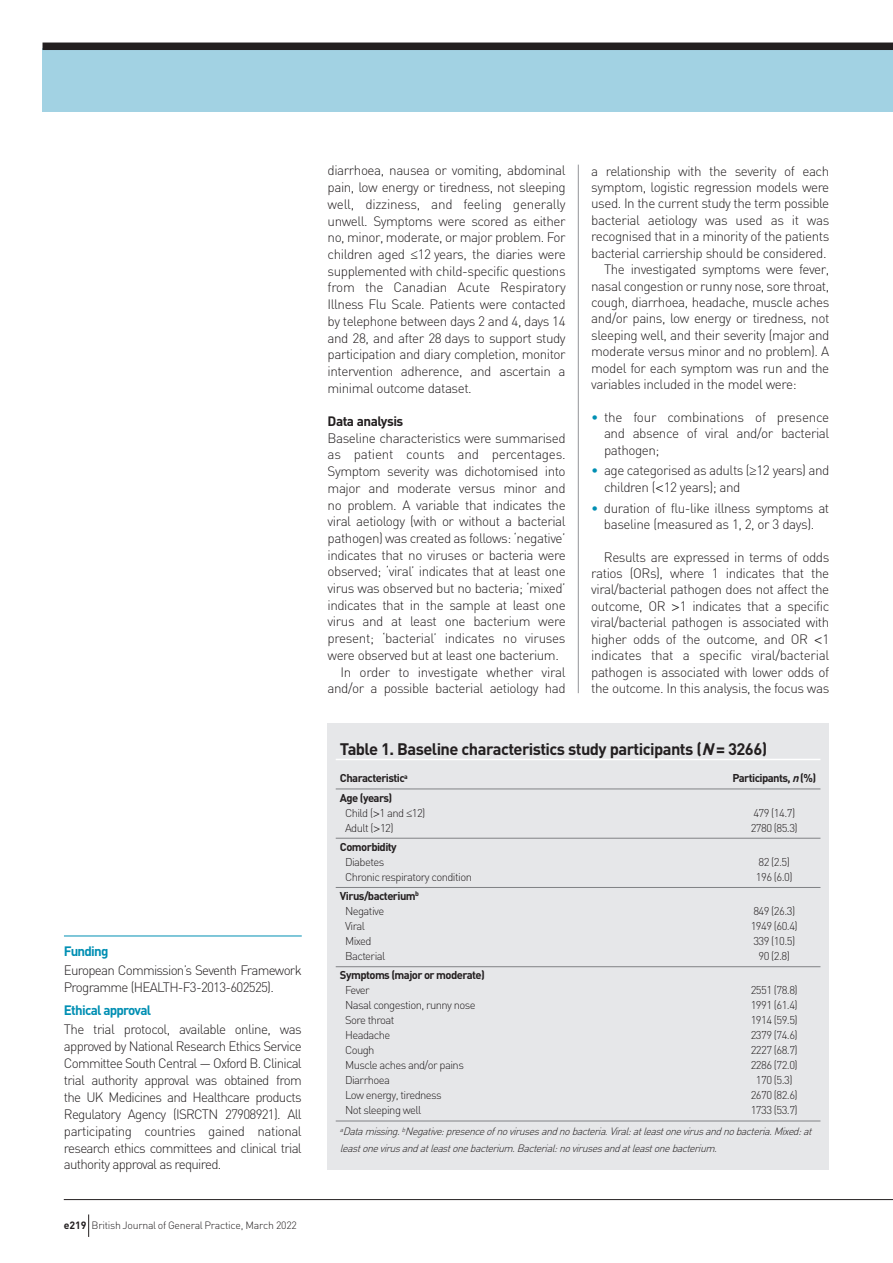
<style>
.page{position:relative;width:893px;height:1263px;background:#fff}
.page>*{position:absolute;margin:0;border:0;box-sizing:border-box;transform-origin:0 0}
.t1{font:700 16.5px "DIN";letter-spacing:-.035em;color:#231f20}
.t2{font:300 13.5px/16.6px "DIN";letter-spacing:-.035em;color:#231f20;text-align:justify}
.t3{font:300 13.5px/17px "DIN";letter-spacing:-.055em;color:#231f20}
.t4{font:300 13.5px "DIN";letter-spacing:-.015em;color:#231f20}
.t5{font:700 13.5px "DIN";letter-spacing:-.055em;color:#008fb3}
.t6{font:700 13.5px "DIN";letter-spacing:-.035em;color:#231f20}
.t7{font:300 11.25px/15px "DIN";letter-spacing:-.05em;color:#231f20}
.t8{font:700 11.25px/15px "DIN";letter-spacing:-.05em;color:#231f20}
.t9{font:italic 300 10.5px/16.5px "DIN";color:#231f20}
.t10{font:300 10.5px "DIN";letter-spacing:-.025em;color:#231f20}
.s1{font-weight:700}
.s2{font-family:"Helvetica"}
.s3{color:#008fb3}
.s4{font-style:italic}
.s5{font-weight:300}
</style>
<div class="page">
<div style="left:43px;top:48px;width:850px;height:64px;background:#a2d2e3"></div>
<div style="left:43px;top:43px;width:850px;height:7px;background:#231f20"></div>
<hr style="left:578px;top:165px;width:1px;height:528px;background:#939598">
<div style="left:327px;top:723px;width:502px;height:446px;background:#e6e7e9"></div>
<hr style="left:336px;top:759px;width:484px;height:1px;background:#fff">
<hr style="left:336px;top:788px;width:484px;height:1px;background:#808285">
<hr style="left:336px;top:838px;width:484px;height:1px;background:#808285">
<hr style="left:336px;top:887px;width:484px;height:1px;background:#808285">
<hr style="left:336px;top:966px;width:484px;height:1px;background:#808285">
<hr style="left:336px;top:1120px;width:484px;height:1px;background:#808285">
<hr style="left:64px;top:935px;width:238px;height:1px;background:#008fb3">
<hr style="left:64px;top:1199px;width:829px;height:1px;background:#231f20">
<svg style="left:88px;top:1214px;width:1px;height:23px"></svg>
<p class="t5" style="left:64px;top:942px;width:46px">Funding</p>
<p class="t3" style="left:64px;top:961px;width:239px">European Commission’s Seventh Framework<br>Programme (HEALTH-F3-2013-602525).</p>
<p class="t5" style="left:64px;top:1002px;width:89px">Ethical approval</p>
<p class="t2" style="left:64px;top:1020px;width:239px">The trial protocol, available online, was approved by National Research Ethics Service Committee South Central — Oxford B. Clinical trial authority approval was obtained from the UK Medicines and Healthcare products Regulatory Agency (ISRCTN 27908921). All participating countries gained national research ethics committees and clinical trial authority approval as required.</p>
<p class="t10" style="left:64px;top:1219px;width:235px"><span class="s1">e219</span> British Journal of General Practice, March 2022</p>
<p class="t2" style="left:328px;top:162px;width:240px">diarrhoea, nausea or vomiting, abdominal pain, low energy or tiredness, not sleeping well, dizziness, and feeling generally unwell. Symptoms were scored as either no, minor, moderate, or major problem. For children aged <span class="s2">≤</span>12 years, the diaries were supplemented with child-specific questions from the Canadian Acute Respiratory Illness Flu Scale. Patients were contacted by telephone between days 2 and 4, days 14 and 28, and after 28 days to support study participation and diary completion, monitor intervention adherence, and ascertain a minimal outcome dataset.</p>
<p class="t6" style="left:328px;top:412px;width:77px">Data analysis</p>
<p class="t2" style="left:328px;top:429px;width:240px">Baseline characteristics were summarised</p>
<p class="t4" style="left:328px;top:446px;width:240px">as patient counts and percentages.</p>
<p class="t2" style="left:328px;top:463px;width:240px">Symptom severity was dichotomised into</p>
<p class="t2" style="left:328px;top:479px;width:240px">major and moderate versus minor and</p>
<p class="t2" style="left:328px;top:496px;width:240px">no problem. A variable that indicates the</p>
<p class="t2" style="left:328px;top:513px;width:240px">viral aetiology (with or without a bacterial</p>
<p class="t2" style="left:328px;top:530px;width:240px">pathogen) was created as follows: ‘negative’</p>
<p class="t2" style="left:328px;top:546px;width:240px">indicates that no viruses or bacteria were</p>
<p class="t2" style="left:328px;top:563px;width:240px">observed; ‘viral’ indicates that at least one</p>
<p class="t2" style="left:328px;top:580px;width:240px">virus was observed but no bacteria; ‘mixed’</p>
<p class="t2" style="left:328px;top:596px;width:240px">indicates that in the sample at least one</p>
<p class="t2" style="left:328px;top:613px;width:240px">virus and at least one bacterium were</p>
<p class="t2" style="left:328px;top:630px;width:239px">present; ‘bacterial’ indicates no viruses</p>
<p class="t2" style="left:328px;top:646px;width:233px">were observed but at least one bacterium.</p>
<p class="t2" style="left:340px;top:663px;width:227px">In order to investigate whether viral</p>
<p class="t2" style="left:328px;top:680px;width:240px">and/or a possible bacterial aetiology had</p>
<p class="t2" style="left:591px;top:162px;width:240px">a relationship with the severity of each</p>
<p class="t2" style="left:591px;top:179px;width:240px">symptom, logistic regression models were</p>
<p class="t2" style="left:591px;top:195px;width:240px">used. In the current study the term possible</p>
<p class="t2" style="left:591px;top:212px;width:240px">bacterial aetiology was used as it was</p>
<p class="t2" style="left:591px;top:228px;width:240px">recognised that in a minority of the patients</p>
<p class="t2" style="left:591px;top:244px;width:237px">bacterial carriership should be considered.</p>
<p class="t2" style="left:604px;top:261px;width:227px">The investigated symptoms were fever,</p>
<p class="t2" style="left:591px;top:277px;width:240px">nasal congestion or runny nose, sore throat,</p>
<p class="t2" style="left:591px;top:294px;width:240px">cough, diarrhoea, headache, muscle aches</p>
<p class="t2" style="left:591px;top:310px;width:240px">and/or pains, low energy or tiredness, not</p>
<p class="t2" style="left:591px;top:327px;width:240px">sleeping well, and their severity (major and</p>
<p class="t2" style="left:591px;top:343px;width:240px">moderate versus minor and no problem). A</p>
<p class="t2" style="left:591px;top:359px;width:240px">model for each symptom was run and the</p>
<p class="t2" style="left:591px;top:376px;width:207px">variables included in the model were:</p>
<p class="t2" style="left:604px;top:409px;width:227px;text-indent:-13px"><span class="s3">•</span> the four combinations of presence and absence of viral and/or bacterial pathogen;</p>
<p class="t2" style="left:604px;top:462px;width:227px;text-indent:-13px"><span class="s3">•</span> age categorised as adults (<span class="s2">≥</span>12 years) and children (<span class="s2">&lt;</span>12 years); and</p>
<p class="t2" style="left:591px;top:499px;width:240px;text-align:center"><span class="s3">•</span> duration of flu-like illness symptoms at baseline (measured as 1, 2, or 3 days).</p>
<p class="t2" style="left:591px;top:548px;width:240px;text-indent:13px">Results are expressed in terms of odds ratios (ORs), where 1 indicates that the viral/bacterial pathogen does not affect the outcome, OR <span class="s2">&gt;</span>1 indicates that a specific viral/bacterial pathogen is associated with higher odds of the outcome, and OR <span class="s2">&lt;</span>1 indicates that a specific viral/bacterial pathogen is associated with lower odds of the outcome. In this analysis, the focus was</p>
<p class="t1" style="left:340px;top:738px;width:429px">Table 1. Baseline characteristics study participants (<span class="s4">N</span>= 3266)</p>
<p class="t8" style="left:340px;top:770px;width:69px">Characteristic<sup>a</sup></p>
<p class="t8" style="left:732px;top:770px;width:85px">Participants, <span class="s4">n</span>(%)</p>
<p class="t7" style="left:345px;top:790px;width:82px;text-indent:-5px"><span class="s1">Age (years)<br></span>Child (<span class="s2">&gt;</span>1 and <span class="s2">≤</span>12)</p>
<p class="t7" style="left:753px;top:805px;width:43px">479 (14.7)</p>
<p class="t7" style="left:345px;top:820px;width:50px">Adult (<span class="s2">&gt;</span>12)</p>
<p class="t7" style="left:751px;top:820px;width:49px">2780 (85.3)</p>
<p class="t8" style="left:340px;top:839px;width:58px">Comorbidity</p>
<p class="t7" style="left:345px;top:854px;width:41px">Diabetes</p>
<p class="t7" style="left:758px;top:854px;width:33px">82 (2.5)</p>
<p class="t7" style="left:345px;top:869px;width:129px">Chronic respiratory condition</p>
<p class="t7" style="left:756px;top:869px;width:38px">196 (6.0)</p>
<p class="t8" style="left:345px;top:888px;width:75px;text-indent:-5px">Virus/bacterium<sup>b<br></sup><span class="s5">Negative</span></p>
<p class="t7" style="left:753px;top:903px;width:43px">849 (26.3)</p>
<p class="t7" style="left:345px;top:918px;width:22px">Viral</p>
<p class="t7" style="left:751px;top:918px;width:49px">1949 (60.4)</p>
<p class="t7" style="left:345px;top:933px;width:28px">Mixed</p>
<p class="t7" style="left:753px;top:933px;width:43px">339 (10.5)</p>
<p class="t7" style="left:345px;top:948px;width:42px">Bacterial</p>
<p class="t7" style="left:758px;top:948px;width:33px">90 (2.8)</p>
<p class="t8" style="left:340px;top:967px;width:147px">Symptoms (major or moderate)</p>
<p class="t7" style="left:345px;top:983px;width:26px">Fever</p>
<p class="t7" style="left:751px;top:983px;width:49px">2551 (78.8)</p>
<p class="t7" style="left:345px;top:998px;width:132px">Nasal congestion, runny nose</p>
<p class="t7" style="left:751px;top:998px;width:49px">1991 (61.4)</p>
<p class="t7" style="left:345px;top:1013px;width:51px">Sore throat</p>
<p class="t7" style="left:751px;top:1013px;width:49px">1914 (59.5)</p>
<p class="t7" style="left:345px;top:1028px;width:47px">Headache</p>
<p class="t7" style="left:751px;top:1028px;width:49px">2379 (74.6)</p>
<p class="t7" style="left:345px;top:1043px;width:31px">Cough</p>
<p class="t7" style="left:751px;top:1043px;width:49px">2227 (68.7)</p>
<p class="t7" style="left:345px;top:1058px;width:120px">Muscle aches and/or pains</p>
<p class="t7" style="left:751px;top:1058px;width:49px">2286 (72.0)</p>
<p class="t7" style="left:345px;top:1073px;width:46px">Diarrhoea</p>
<p class="t7" style="left:756px;top:1073px;width:38px">170 (5.3)</p>
<p class="t7" style="left:345px;top:1088px;width:98px">Low energy, tiredness</p>
<p class="t7" style="left:751px;top:1088px;width:49px">2670 (82.6)</p>
<p class="t7" style="left:345px;top:1103px;width:78px">Not sleeping well</p>
<p class="t7" style="left:751px;top:1103px;width:49px">1733 (53.7)</p>
<p class="t9" style="left:340px;top:1123px;width:476px"><sup>a</sup>Datamissing.<sup>b</sup>Negative:presenceofnovirusesandnobacteria.Viral:atleastonevirusandnobacteria.Mixed:at leastonevirusandatleastonebacterium.Bacterial:novirusesandatleastonebacterium.</p>
</div>
